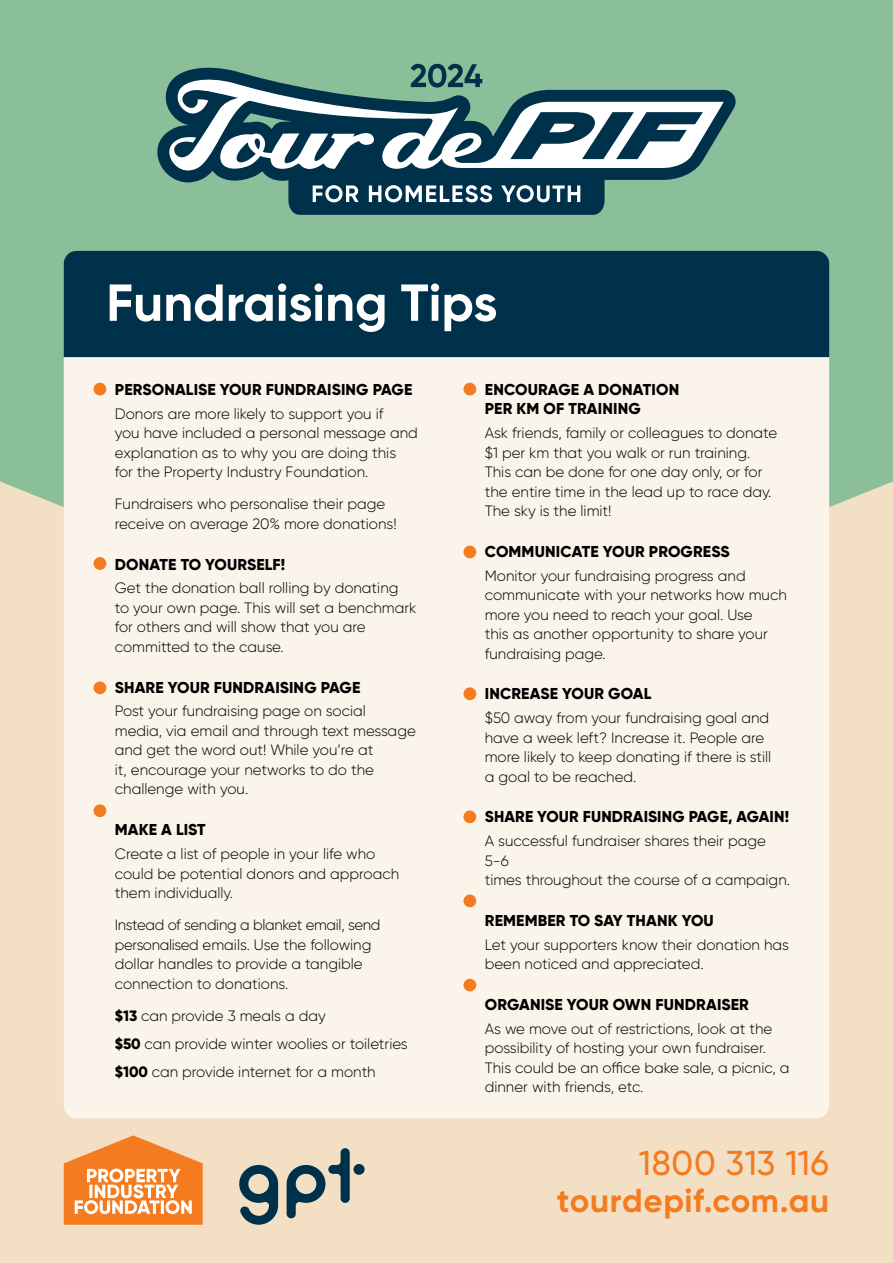
<style>
.page{position:relative;width:893px;height:1263px;background:#f2dfc4}
.page>*{position:absolute;margin:0;border:0;box-sizing:border-box;transform-origin:0 0}
.t1{font:700 51.9px "Gilroy";color:#fff}
.t2{font:500 34.5px "Gilroy";letter-spacing:.015em;color:#f47b20}
.t3{font:700 33px "Gilroy";letter-spacing:.02em;color:#f47b20}
.t4{font:800 15.75px/19.5px "Gilroy";letter-spacing:.01em;color:#000}
.t5{font:300 15px/19.5px "Gilroy";color:#000}
.s1{font-weight:800}
</style>
<div class="page">
<div style="left:0;top:0;width:893px;height:507px;background:#8bbf9a"></div>
<svg style="left:64px;top:1135px;width:139px;height:90px"></svg>
<svg style="left:239px;top:1148px;width:126px;height:77px"></svg>
<div style="left:64px;top:251px;width:765px;height:106px;background:#00314b"></div>
<div style="left:64px;top:357px;width:765px;height:761px;background:#faf4eb"></div>
<div style="left:94px;top:383px;width:12px;height:12px;background:#f47b20;border-radius:50%"></div>
<div style="left:463px;top:383px;width:13px;height:12px;background:#f47b20;border-radius:50%"></div>
<div style="left:463px;top:546px;width:13px;height:12px;background:#f47b20;border-radius:50%"></div>
<div style="left:463px;top:687px;width:13px;height:13px;background:#f47b20;border-radius:50%"></div>
<div style="left:463px;top:810px;width:13px;height:13px;background:#f47b20;border-radius:50%"></div>
<div style="left:463px;top:894px;width:13px;height:13px;background:#f47b20;border-radius:50%"></div>
<div style="left:463px;top:979px;width:13px;height:12px;background:#f47b20;border-radius:50%"></div>
<div style="left:94px;top:557px;width:12px;height:13px;background:#f47b20;border-radius:50%"></div>
<div style="left:94px;top:681px;width:12px;height:13px;background:#f47b20;border-radius:50%"></div>
<div style="left:94px;top:804px;width:12px;height:13px;background:#f47b20;border-radius:50%"></div>
<svg style="left:156px;top:63px;width:580px;height:121px;background:#75a88d"></svg>
<svg style="left:163px;top:76px;width:561px;height:100px;background:#6b8e92"></svg>
<svg style="left:288px;top:149px;width:317px;height:66px;background:#45697b"></svg>
<h1 class="t1" style="left:106px;top:270px;width:393px">Fundraising Tips</h1>
<p class="t4" style="left:115px;top:380px;width:299px">PERSONALISE YOUR FUNDRAISING PAGE</p>
<p class="t5" style="left:115px;top:403px;width:305px">Donors are more likely to support you if<br>you have included a personal message and explanation as to why you are doing this for the Property Industry Foundation.</p>
<p class="t5" style="left:115px;top:494px;width:283px">Fundraisers who personalise their page receive on average 20% more donations!</p>
<p class="t4" style="left:115px;top:554px;width:172px">DONATE TO YOURSELF!</p>
<p class="t5" style="left:115px;top:578px;width:303px">Get the donation ball rolling by donating to your own page. This will set a benchmark for others and will show that you are committed to the cause.</p>
<p class="t4" style="left:115px;top:677px;width:247px">SHARE YOUR FUNDRAISING PAGE</p>
<p class="t5" style="left:115px;top:701px;width:303px">Post your fundraising page on social media, via email and through text message and get the word out! While you’re at<br>it, encourage your networks to do the challenge with you.</p>
<p class="t4" style="left:115px;top:820px;width:92px">MAKE A LIST</p>
<p class="t5" style="left:115px;top:844px;width:286px">Create a list of people in your life who could be potential donors and approach them individually.</p>
<p class="t5" style="left:115px;top:915px;width:267px">Instead of sending a blanket email, send personalised emails. Use the following dollar handles to provide a tangible connection to donations.</p>
<p class="t5" style="left:115px;top:1001px;width:294px;line-height:28px"><span class="s1">$13</span> can provide 3 meals a day<br><span class="s1">$50</span> can provide winter woolies or toiletries <span class="s1">$100</span> can provide internet for a month</p>
<p class="t4" style="left:485px;top:380px;width:196px">ENCOURAGE A DONATION<br>PER KM OF TRAINING</p>
<p class="t5" style="left:485px;top:423px;width:294px">Ask friends, family or colleagues to donate $1 per km that you walk or run training.<br>This can be done for one day only, or for the entire time in the lead up to race day.<br>The sky is the limit!</p>
<p class="t4" style="left:485px;top:542px;width:246px">COMMUNICATE YOUR PROGRESS</p>
<p class="t5" style="left:485px;top:565px;width:304px">Monitor your fundraising progress and communicate with your networks how much more you need to reach your goal. Use<br>this as another opportunity to share your fundraising page.</p>
<p class="t4" style="left:485px;top:684px;width:168px">INCREASE YOUR GOAL</p>
<p class="t5" style="left:485px;top:708px;width:288px">$50 away from your fundraising goal and have a week left? Increase it. People are more likely to keep donating if there is still a goal to be reached.</p>
<p class="t4" style="left:485px;top:807px;width:306px">SHARE YOUR FUNDRAISING PAGE, AGAIN!</p>
<p class="t5" style="left:485px;top:831px;width:307px">A successful fundraiser shares their page<br>5-6<br>times throughout the course of a campaign.</p>
<p class="t4" style="left:485px;top:911px;width:230px">REMEMBER TO SAY THANK YOU</p>
<p class="t5" style="left:485px;top:935px;width:306px">Let your supporters know their donation has been noticed and appreciated.</p>
<p class="t4" style="left:485px;top:995px;width:266px">ORGANISE YOUR OWN FUNDRAISER</p>
<p class="t5" style="left:485px;top:1019px;width:306px">As we move out of restrictions, look at the possibility of hosting your own fundraiser.<br>This could be an office bake sale, a picnic, a dinner with friends, etc.</p>
<h2 class="t2" style="left:639px;top:1141px;width:192px">1800 313 116</h2>
<h3 class="t3" style="left:557px;top:1180px;width:274px">tourdepif.com.au</h3>
</div>
